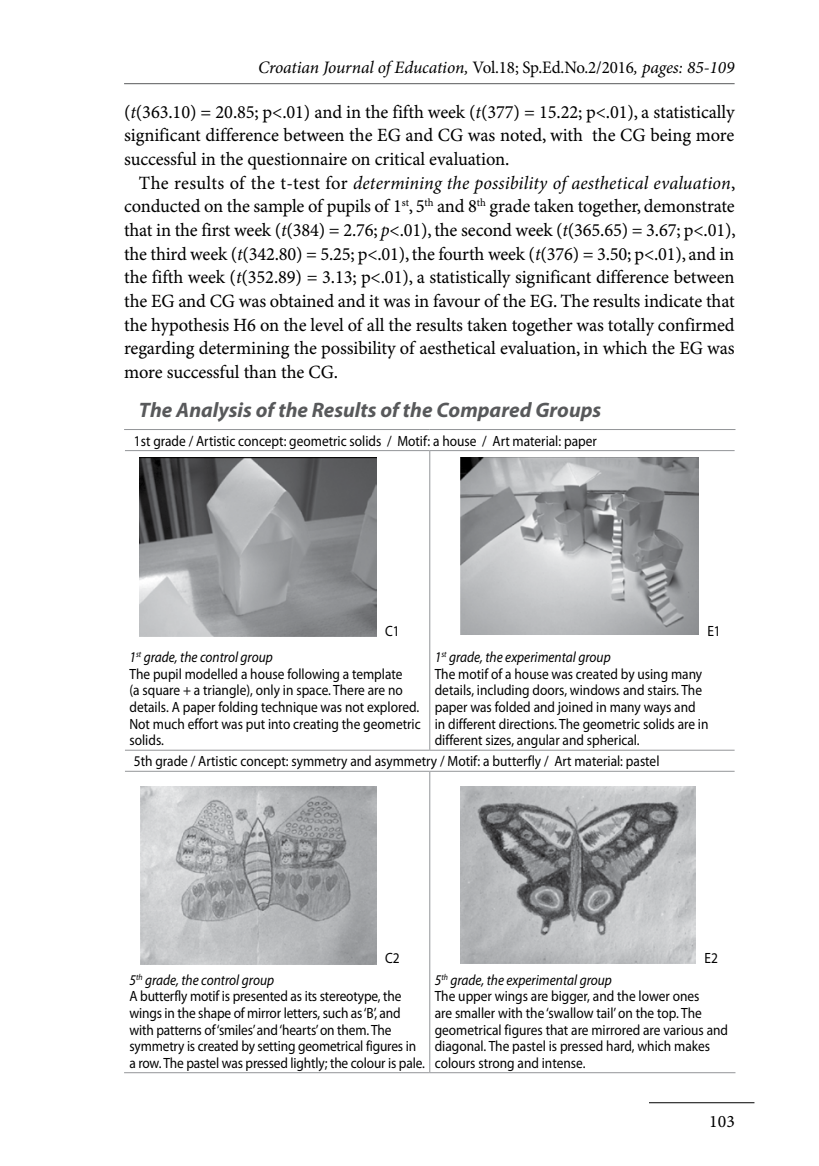
<style>
.page{position:relative;width:819px;height:1166px;background:#fff}
.page>*{position:absolute;margin:0;border:0;box-sizing:border-box;transform-origin:0 0}
.t1{font:italic 700 21px "Myriad Pro";color:#58595b}
.t2{font:18.72px/23.6px "Minion Pro Capt";letter-spacing:-.01em;color:#000;text-align:justify}
.t3{font:italic 18.72px "Minion Pro";letter-spacing:.005em;color:#000}
.t4{font:italic 17.5px "Minion Pro";letter-spacing:-.01em;color:#000}
.t5{font:17.5px "Minion Pro Capt";color:#000}
.t6{font:14.88px/16.6px "Myriad Pro";color:#000;scale:.9 1}
.s1{font-style:normal}
.s2{font-family:"Minion Pro";font-style:italic}
.s3{font-family:"Minion Pro Capt";font-style:normal}
.s4{font-style:italic}
</style>
<div class="page">
<hr style="left:124px;top:83px;width:610px;height:1px;background:#58595b">
<hr style="left:649px;top:1102px;width:105px;height:1px;background:#000">
<hr style="left:124px;top:429px;width:306px;height:1px;background:#939598">
<hr style="left:430px;top:429px;width:305px;height:1px;background:#939598">
<hr style="left:125px;top:450px;width:305px;height:1px;background:#939598">
<hr style="left:430px;top:450px;width:304px;height:1px;background:#939598">
<hr style="left:429px;top:451px;width:1px;height:299px;background:#939598">
<hr style="left:125px;top:750px;width:305px;height:1px;background:#939598">
<hr style="left:430px;top:750px;width:304px;height:1px;background:#939598">
<hr style="left:125px;top:771px;width:305px;height:1px;background:#939598">
<hr style="left:430px;top:771px;width:304px;height:1px;background:#939598">
<hr style="left:429px;top:772px;width:1px;height:300px;background:#939598">
<hr style="left:124px;top:1072px;width:306px;height:1px;background:#939598">
<hr style="left:430px;top:1072px;width:305px;height:1px;background:#939598">
<img style="left:140px;top:457px;width:236px;height:179px">
<img style="left:461px;top:457px;width:237px;height:178px">
<img style="left:141px;top:786px;width:235px;height:178px">
<img style="left:461px;top:786px;width:235px;height:177px">
<p class="t4" style="left:258px;top:56px;width:478px">Croatian Journal of Education, <span class="s1">Vol.18; Sp.Ed.No.2/2016</span>, pages: 85-109</p>
<p class="t2" style="left:124px;top:101px;width:612px">(<span class="s2">t</span>(363.10) = 20.85; p&lt;.01) and in the fifth week (<span class="s2">t</span>(377) = 15.22; p&lt;.01), a statistically significant difference between the EG and CG was noted, with the CG being more successful in the questionnaire on critical evaluation.</p>
<p class="t3" style="left:139px;top:170px;width:598px"><span class="s3">The results of the t-test for</span> determining the possibility of aesthetical evaluation<span class="s3">,</span></p>
<p class="t2" style="left:124px;top:195px;width:613px">conducted on the sample of pupils of 1<sup>st</sup>, 5<sup>th</sup> and 8<sup>th</sup> grade taken together, demonstrate that in the first week (<span class="s2">t</span>(384) = 2.76; <span class="s2">p</span>&lt;.01), the second week (<span class="s2">t</span>(365.65) = 3.67; p&lt;.01), the third week (<span class="s2">t</span>(342.80) = 5.25; p&lt;.01), the fourth week (<span class="s2">t</span>(376) = 3.50; p&lt;.01), and in the fifth week (<span class="s2">t</span>(352.89) = 3.13; p&lt;.01), a statistically significant difference between the EG and CG was obtained and it was in favour of the EG. The results indicate that the hypothesis H6 on the level of all the results taken together was totally confirmed regarding determining the possibility of aesthetical evaluation, in which the EG was more successful than the CG.</p>
<h1 class="t1" style="left:139px;top:396px;width:464px">The Analysis of the Results of the Compared Groups</h1>
<p class="t6" style="left:134px;top:432px;width:516px">1st grade / Artistic concept: geometric solids / Motif: a house / Art material: paper</p>
<p class="t6" style="left:385px;top:622px;width:18px">C1</p>
<p class="t6" style="left:129px;top:648px;width:325px"><span class="s4">1</span><sup>st</sup> <span class="s4">grade, the control group<br></span>The pupil modelled a house following a template<br>(a square + a triangle), only in space. There are no details. A paper folding technique was not explored.<br>Not much effort was put into creating the geometric solids.</p>
<p class="t6" style="left:707px;top:622px;width:16px">E1</p>
<p class="t6" style="left:434px;top:648px;width:306px"><span class="s4">1</span><sup>st</sup> <span class="s4">grade, the experimental group<br></span>The motif of a house was created by using many details, including doors, windows and stairs. The paper was folded and joined in many ways and in different directions. The geometric solids are in different sizes, angular and spherical.</p>
<p class="t6" style="left:134px;top:753px;width:585px">5th grade / Artistic concept: symmetry and asymmetry / Motif: a butterfly / Art material: pastel</p>
<p class="t6" style="left:385px;top:949px;width:18px">C2</p>
<p class="t6" style="left:129px;top:971px;width:329px"><span class="s4">5</span><sup>th</sup> <span class="s4">grade, the control group<br></span>A butterfly motif is presented as its stereotype, the wings in the shape of mirror letters, such as ‘B’, and with patterns of ‘smiles’ and ‘hearts’ on them. The symmetry is created by setting geometrical figures in a row. The pastel was pressed lightly; the colour is pale.</p>
<p class="t6" style="left:704px;top:949px;width:16px">E2</p>
<p class="t6" style="left:434px;top:971px;width:327px"><span class="s4">5</span><sup>th</sup> <span class="s4">grade, the experimental group<br></span>The upper wings are bigger, and the lower ones<br>are smaller with the ‘swallow tail’ on the top. The geometrical figures that are mirrored are various and diagonal. The pastel is pressed hard, which makes colours strong and intense.</p>
<p class="t5" style="left:709px;top:1110px;width:27px">103</p>
</div>
